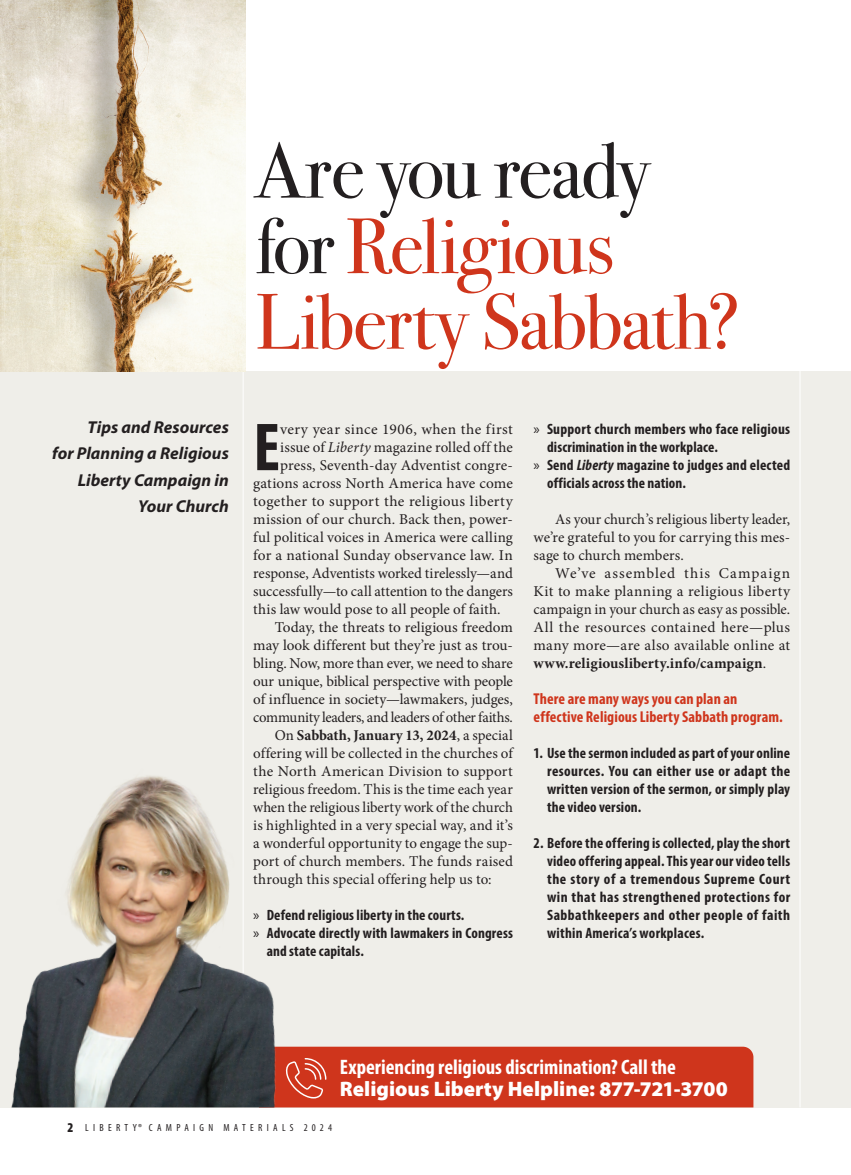
<style>
.page{position:relative;width:851px;height:1175px;background:#fff}
.page>*{position:absolute;margin:0;border:0;box-sizing:border-box;transform-origin:0 0}
.t1{font:78.75px/75.4px "Bodoni Svty Two ITCTT";letter-spacing:-.02em;color:#cf351c}
.t2{font:700 condensed 68.4px "Myriad Pro";color:#231f20}
.t3{font:700 condensed 21px "Myriad Pro";color:#fff}
.t4{font:900 21px "Myriad Pro";color:#fff}
.t5{font:italic 700 17.25px/26.2px "Myriad Pro";color:#231f20;text-align:right}
.t6{font:700 condensed 15.75px/18px "Myriad Pro";letter-spacing:.005em;color:#cf351c}
.t7{font:15px/18px "Minion Pro";letter-spacing:.005em;color:#231f20;text-align:justify}
.t8{font:700 condensed 15px/18px "Myriad Pro";letter-spacing:.01em;color:#231f20;text-align:justify}
.t9{font:15px "Minion Pro";letter-spacing:-.025em;color:#231f20}
.t10{font:15px "Minion Pro";letter-spacing:-.015em;color:#231f20}
.t11{font:700 15px "Minion Pro";color:#231f20}
.t12{font:15px "Minion Pro";letter-spacing:.025em;color:#231f20}
.t13{font:condensed 10.35px "Myriad Pro";letter-spacing:.42em;color:#231f20}
.s1{color:#231f20}
.s2{font-style:italic}
.s3{font-weight:400}
.s4{font-weight:400;font-stretch:normal}
.s5{font-weight:700}
.s6{font-weight:900;font-size:13.5px}
</style>
<div class="page">
<div style="left:0;top:371px;width:850px;height:736px;background:#efeee9"></div>
<hr style="left:799px;top:162px;width:1px;height:945px;background:#fff">
<hr style="left:243px;top:162px;width:1px;height:945px;background:#fff">
<div style="left:325px;top:1046px;width:428px;height:61px;background:#cf351c"></div>
<img style="left:0;top:0;width:245px;height:371px">
<img style="left:11px;top:776px;width:314px;height:331px">
<p class="t5" style="left:52px;top:416px;width:178px">Tips and Resources<br>for Planning a Religious<br>Liberty Campaign in<br>Your Church</p>
<h1 class="t1" style="left:255px;top:142px;width:486px"><span class="s1">Are you ready for</span> Religious<br>Liberty Sabbath?</h1>
<h2 class="t2" style="left:253px;top:422px;width:28px">E</h2>
<p class="t12" style="left:280px;top:423px;width:234px">very year since 1906, when the first</p>
<p class="t7" style="left:280px;top:440px;width:234px">issue of <span class="s2">Liberty</span> magazine rolled off the</p>
<p class="t7" style="left:280px;top:458px;width:234px">press, Seventh-day Adventist congre-</p>
<p class="t7" style="left:253px;top:476px;width:261px">gations across North America have come</p>
<p class="t7" style="left:253px;top:494px;width:261px">together to support the religious liberty</p>
<p class="t7" style="left:253px;top:512px;width:261px">mission of our church. Back then, power-</p>
<p class="t7" style="left:253px;top:530px;width:261px">ful political voices in America were calling</p>
<p class="t7" style="left:253px;top:548px;width:261px">for a national Sunday observance law. In</p>
<p class="t7" style="left:253px;top:566px;width:261px">response, Adventists worked tirelessly—and</p>
<p class="t7" style="left:253px;top:584px;width:261px">successfully—to call attention to the dangers</p>
<p class="t7" style="left:253px;top:602px;width:249px">this law would pose to all people of faith.</p>
<p class="t7" style="left:275px;top:620px;width:239px">Today, the threats to religious freedom</p>
<p class="t7" style="left:253px;top:638px;width:261px">may look different but they’re just as trou-</p>
<p class="t10" style="left:253px;top:657px;width:261px">bling. Now, more than ever, we need to share</p>
<p class="t7" style="left:253px;top:674px;width:261px">our unique, biblical perspective with people</p>
<p class="t7" style="left:253px;top:692px;width:261px">of influence in society—lawmakers, judges,</p>
<p class="t9" style="left:253px;top:711px;width:261px">community leaders, and leaders of other faiths.</p>
<p class="t11" style="left:275px;top:729px;width:239px"><span class="s3">On</span> Sabbath, January 13, 2024<span class="s3">, a special</span></p>
<p class="t7" style="left:253px;top:746px;width:261px">offering will be collected in the churches of</p>
<p class="t7" style="left:253px;top:764px;width:261px">the North American Division to support</p>
<p class="t7" style="left:253px;top:782px;width:261px">religious freedom. This is the time each year</p>
<p class="t7" style="left:253px;top:800px;width:261px">when the religious liberty work of the church</p>
<p class="t7" style="left:253px;top:818px;width:261px">is highlighted in a very special way, and it’s</p>
<p class="t7" style="left:253px;top:836px;width:261px">a wonderful opportunity to engage the sup-</p>
<p class="t7" style="left:253px;top:854px;width:261px">port of church members. The funds raised</p>
<p class="t7" style="left:253px;top:872px;width:240px">through this special offering help us to:</p>
<p class="t8" style="left:253px;top:907px;width:213px"><span class="s4">»</span> Defend religious liberty in the courts.</p>
<p class="t8" style="left:253px;top:925px;width:261px"><span class="s4">»</span> Advocate directly with lawmakers in Congress</p>
<p class="t8" style="left:267px;top:943px;width:99px">and state capitals.</p>
<p class="t8" style="left:533px;top:421px;width:258px"><span class="s4">»</span> Support church members who face religious</p>
<p class="t8" style="left:547px;top:439px;width:172px">discrimination in the workplace.</p>
<p class="t8" style="left:533px;top:457px;width:258px"><span class="s4">»</span> Send <span class="s2">Liberty</span> magazine to judges and elected</p>
<p class="t8" style="left:547px;top:475px;width:140px">officials across the nation.</p>
<p class="t7" style="left:533px;top:512px;width:258px;text-indent:22px">As your church’s religious liberty leader, we’re grateful to you for carrying this mes&shy;sage to church members.</p>
<p class="t7" style="left:533px;top:566px;width:258px;text-indent:22px">We’ve assembled this Campaign Kit to make planning a religious liberty campaign in your church as easy as possible.<br>All the resources contained here—plus many more—are also available online at <span class="s5">www.religiousliberty.info/campaign</span>.</p>
<p class="t6" style="left:533px;top:691px;width:251px">There are many ways you can plan an effective Religious Liberty Sabbath program.</p>
<p class="t8" style="left:547px;top:745px;width:245px;text-indent:-14px">1. Use the sermon included as part of your online resources. You can either use or adapt the written version of the sermon, or simply play the video version.</p>
<p class="t8" style="left:547px;top:835px;width:245px;text-indent:-14px">2. Before the offering is collected, play the short video offering appeal. This year our video tells the story of a tremendous Supreme Court win that has strengthened protections for Sabbathkeepers and other people of faith within America’s workplaces.</p>
<h3 class="t3" style="left:340px;top:1059px;width:337px">Experiencing religious discrimination? Call the</h3>
<h3 class="t4" style="left:340px;top:1080px;width:389px">Religious Liberty Helpline: 877-721-3700</h3>
<p class="t13" style="left:68px;top:1123px;width:266px"><span class="s6">2</span> LIBERTY® CAMPAIGN MATERIALS 2024</p>
</div>
